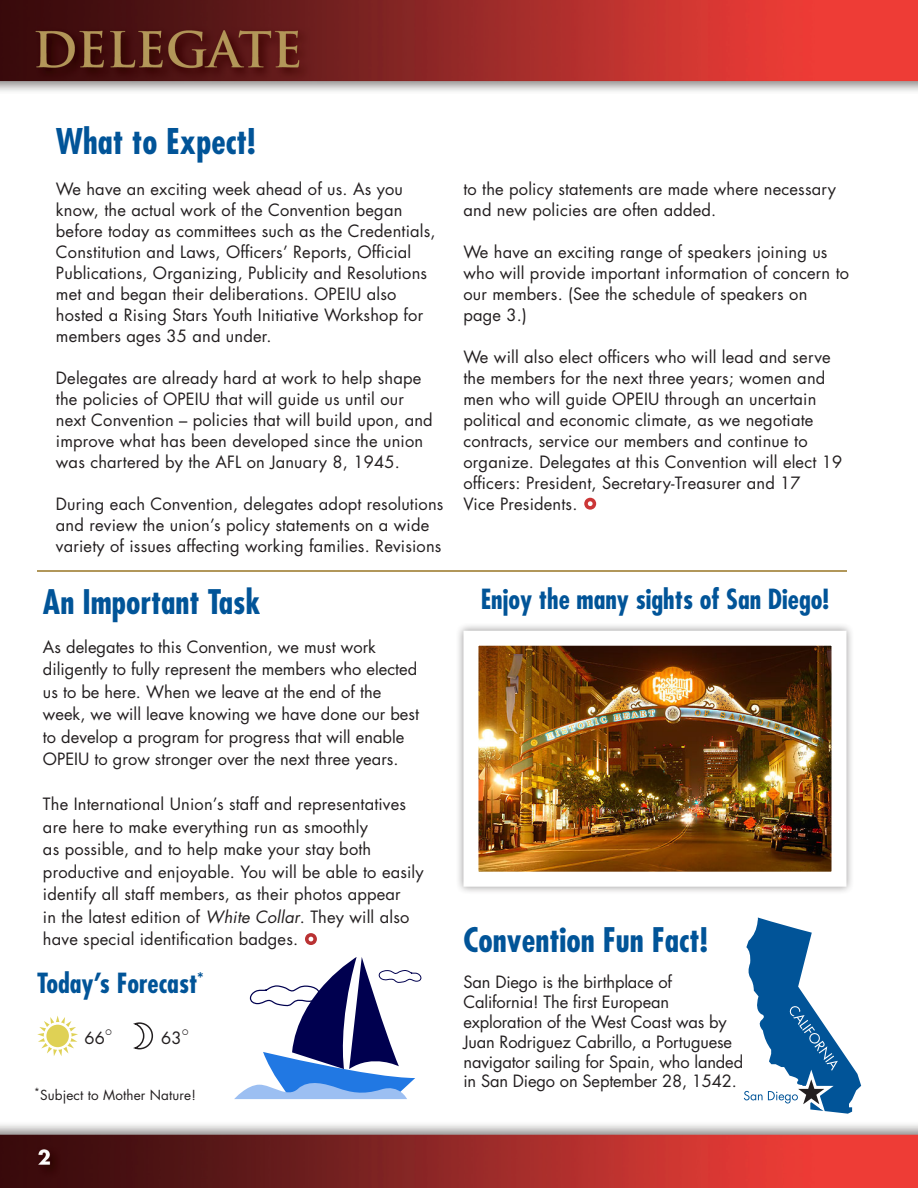
<style>
.page{position:relative;width:918px;height:1188px;background:#fff}
.page>*{position:absolute;margin:0;border:0;box-sizing:border-box;transform-origin:0 0}
.t1{font:700 condensed 34.5px "Futura";color:#015498}
.t2{font:700 condensed 33px "Futura";color:#015498}
.t3{font:700 condensed 27px "Futura";color:#015498}
.t4{font:16.5px/21px "Futura";letter-spacing:.01em;color:#231f20}
.t5{font:16.5px/19.8px "Futura";letter-spacing:-.01em;color:#231f20}
.t6{font:13.5px "Futura";letter-spacing:.01em;color:#231f20}
.s1{font-style:italic}
</style>
<div class="page">
<img style="left:0;top:0;width:918px;height:1188px">
<hr style="left:37px;top:570px;width:810px;height:2px;background:#b1975a">
<svg style="left:37px;top:1016px;width:41px;height:40px"></svg>
<svg style="left:131px;top:1022px;width:23px;height:28px"></svg>
<svg style="left:744px;top:918px;width:117px;height:198px"></svg>
<div style="left:455px;top:622px;width:400px;height:273px;background:#231f20;opacity:.46"></div>
<img style="left:479px;top:647px;width:352px;height:224px">
<div style="left:463px;top:631px;width:384px;height:256px;border:15px solid #fff"></div>
<svg style="left:234px;top:957px;width:188px;height:142px"></svg>
<svg style="left:584px;top:498px;width:12px;height:12px"></svg>
<svg style="left:305px;top:933px;width:12px;height:12px"></svg>
<svg style="left:106px;top:1029px;width:6px;height:6px"></svg>
<svg style="left:182px;top:1029px;width:6px;height:6px"></svg>
<p class="t1" style="left:56px;top:119px;width:201px">What to Expect!</p>
<p class="t4" style="left:56px;top:178px;width:381px">We have an exciting week ahead of us. As you know, the actual work of the Convention began before today as committees such as the Credentials, Constitution and Laws, Officers’ Reports, Official Publications, Organizing, Publicity and Resolutions met and began their deliberations. OPEIU also hosted a Rising Stars Youth Initiative Workshop for members ages 35 and under.</p>
<p class="t4" style="left:56px;top:367px;width:378px">Delegates are already hard at work to help shape the policies of OPEIU that will guide us until our next Convention – policies that will build upon, and improve what has been developed since the union was chartered by the AFL on January 8, 1945.</p>
<p class="t4" style="left:56px;top:493px;width:389px">During each Convention, delegates adopt resolutions and review the union’s policy statements on a wide variety of issues affecting working families. Revisions</p>
<p class="t2" style="left:43px;top:580px;width:219px">An Important Task</p>
<p class="t4" style="left:43px;top:635px;width:378px;line-height:22.5px">As delegates to this Convention, we must work diligently to fully represent the members who elected us to be here. When we leave at the end of the week, we will leave knowing we have done our best to develop a program for progress that will enable OPEIU to grow stronger over the next three years.</p>
<p class="t4" style="left:43px;top:792px;width:382px;line-height:22.5px">The International Union’s staff and representatives are here to make everything run as smoothly<br>as possible, and to help make your stay both productive and enjoyable. You will be able to easily identify all staff members, as their photos appear<br>in the latest edition of <span class="s1">White Collar</span>. They will also have special identification badges.</p>
<p class="t3" style="left:37px;top:965px;width:168px">Today’s Forecast<sup>*</sup></p>
<p class="t4" style="left:85px;top:1027px;width:22px">66</p>
<p class="t4" style="left:161px;top:1027px;width:22px">63</p>
<p class="t6" style="left:34px;top:1086px;width:163px"><sup>*</sup>Subject to Mother Nature!</p>
<p class="t4" style="left:463px;top:178px;width:374px">to the policy statements are made where necessary and new policies are often added.</p>
<p class="t4" style="left:463px;top:241px;width:387px">We have an exciting range of speakers joining us who will provide important information of concern to our members. (See the schedule of speakers on page 3.)</p>
<p class="t4" style="left:463px;top:346px;width:380px">We will also elect officers who will lead and serve the members for the next three years; women and men who will guide OPEIU through an uncertain political and economic climate, as we negotiate contracts, service our members and continue to organize. Delegates at this Convention will elect 19 officers: President, Secretary-Treasurer and 17<br>Vice Presidents.</p>
<p class="t3" style="left:481px;top:581px;width:350px">Enjoy the many sights of San Diego!</p>
<p class="t2" style="left:463px;top:919px;width:246px">Convention Fun Fact!</p>
<p class="t5" style="left:463px;top:972px;width:281px">San Diego is the birthplace of California! The first European exploration of the West Coast was by Juan Rodriguez Cabrillo, a Portuguese navigator sailing for Spain, who landed in San Diego on September 28, 1542.</p>
</div>
